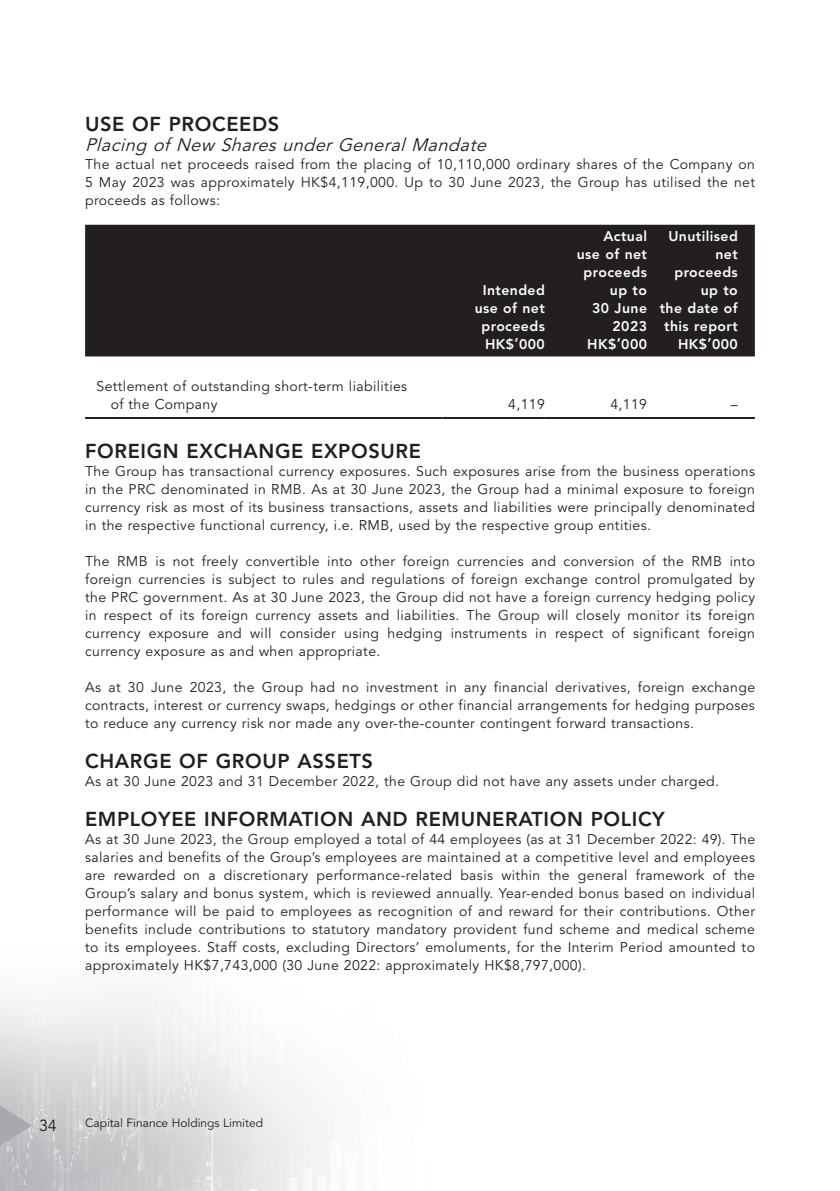
<style>
.page{position:relative;width:840px;height:1191px;background:#fff}
.page>*{position:absolute;margin:0;border:0;box-sizing:border-box;transform-origin:0 0}
.Heading_1{font:800 20px "Avenir LT Std";letter-spacing:.03em;color:#231f20}
.Heading_2{font:italic 18px "Avenir LT Std";color:#231f20}
.t1{font:16px "Avenir LT Std";color:#231f20}
.Body_Text{font:14px/18px "Avenir LT Std";letter-spacing:.03em;color:#231f20;text-align:justify}
.Body_Text-2{font:800 14px/18px "Avenir LT Std";letter-spacing:.03em;color:#fff;text-align:center}
.t2{font:12px "Avenir LT Std";color:#231f20}
</style>
<div class="page">
<img style="left:0;top:224px;width:755px;height:967px">
<svg style="left:0;top:1094px;width:32px;height:62px;background:#babbbe"></svg>
<div style="left:85px;top:225px;width:669px;height:131px;background:#231f20"></div>
<hr style="left:85px;top:417px;width:357px;height:2px;background:#231f20">
<hr style="left:442px;top:417px;width:102px;height:2px;background:#231f20">
<hr style="left:544px;top:417px;width:102px;height:2px;background:#231f20">
<hr style="left:646px;top:417px;width:108px;height:2px;background:#231f20">
<p class="Heading_1" style="left:85px;top:112px;width:195px">USE OF PROCEEDS</p>
<p class="Heading_2" style="left:85px;top:134px;width:408px">Placing of New SharesunderGeneralMandate</p>
<p class="Body_Text" style="left:85px;top:156px;width:671px">The actual net proceeds raised from the placing of 10,110,000 ordinary shares of the Company on 5 May 2023 was approximately HK$4,119,000. Up to 30 June 2023, the Group has utilised the net proceeds as follows:</p>
<p class="Body_Text-2" style="left:482px;top:281px;width:64px">Intended</p>
<p class="Body_Text-2" style="left:474px;top:299px;width:72px">use of net proceeds</p>
<p class="Body_Text-2" style="left:603px;top:227px;width:45px">Actual</p>
<p class="Body_Text-2" style="left:576px;top:245px;width:72px">use of net</p>
<p class="Body_Text-2" style="left:583px;top:263px;width:65px">proceeds</p>
<p class="Body_Text-2" style="left:609px;top:281px;width:39px">up to</p>
<p class="Body_Text-2" style="left:592px;top:299px;width:56px">30 June</p>
<p class="Body_Text-2" style="left:612px;top:317px;width:36px">2023</p>
<p class="Body_Text-2" style="left:668px;top:227px;width:71px">Unutilised</p>
<p class="Body_Text-2" style="left:715px;top:245px;width:24px">net</p>
<p class="Body_Text-2" style="left:674px;top:263px;width:65px">proceeds</p>
<p class="Body_Text-2" style="left:700px;top:281px;width:39px">up to</p>
<p class="Body_Text-2" style="left:659px;top:299px;width:80px">the date of</p>
<p class="Body_Text-2" style="left:663px;top:317px;width:75px">this report</p>
<p class="Body_Text" style="left:111px;top:377px;width:298px;text-indent:-14px">Settlement of outstanding short-term liabilities of the Company</p>
<p class="Body_Text-2" style="left:485px;top:335px;width:61px">HK$’000</p>
<p class="Body_Text-2" style="left:587px;top:335px;width:61px">HK$’000</p>
<p class="Body_Text-2" style="left:677px;top:335px;width:61px">HK$’000</p>
<p class="Body_Text" style="left:508px;top:395px;width:38px">4,119</p>
<p class="Body_Text" style="left:610px;top:395px;width:38px">4,119</p>
<p class="Body_Text" style="left:730px;top:395px;width:8px">–</p>
<p class="Heading_1" style="left:85px;top:439px;width:337px">FOREIGN EXCHANGE EXPOSURE</p>
<p class="Body_Text" style="left:85px;top:463px;width:671px">The Group has transactional currency exposures. Such exposures arise from the business operations in the PRC denominated in RMB. As at 30 June 2023, the Group had a minimal exposure to foreign currency risk as most of its business transactions, assets and liabilities were principally denominated in the respective functional currency, i.e. RMB, used by the respective group entities.</p>
<p class="Body_Text" style="left:85px;top:553px;width:671px">The RMB is not freely convertible into other foreign currencies and conversion of the RMB into foreign currencies is subject to rules and regulations of foreign exchange control promulgated by the PRC government. As at 30 June 2023, the Group did not have a foreign currency hedging policy in respect of its foreign currency assets and liabilities. The Group will closely monitor its foreign currency exposure and will consider using hedging instruments in respect of significant foreign currency exposure as and when appropriate.</p>
<p class="Body_Text" style="left:85px;top:679px;width:671px">As at 30 June 2023, the Group had no investment in any financial derivatives, foreign exchange contracts, interest or currency swaps, hedgings or other financial arrangements for hedging purposes to reduce any currency risk nor made any over-the-counter contingent forward transactions.</p>
<p class="Heading_1" style="left:85px;top:749px;width:289px">CHARGE OF GROUP ASSETS</p>
<p class="Body_Text" style="left:85px;top:773px;width:635px">As at 30 June 2023 and 31 December 2022, the Group did not have any assets under charged.</p>
<p class="Heading_1" style="left:85px;top:807px;width:581px">EMPLOYEE INFORMATION AND REMUNERATION POLICY</p>
<p class="Body_Text" style="left:85px;top:831px;width:671px">As at 30 June 2023, the Group employed a total of 44 employees (as at 31 December 2022: 49). The salaries and benefits of the Group’s employees are maintained at a competitive level and employees are rewarded on a discretionary performance-related basis within the general framework of the Group’s salary and bonus system, which is reviewed annually. Year-ended bonus based on individual performance will be paid to employees as recognition of and reward for their contributions. Other benefits include contributions to statutory mandatory provident fund scheme and medical scheme to its employees. Staff costs, excluding Directors’ emoluments, for the Interim Period amounted to approximately HK$7,743,000 (30 June 2022: approximately HK$8,797,000).</p>
<p class="t1" style="left:39px;top:1115px;width:19px">34</p>
<p class="t2" style="left:85px;top:1116px;width:179px">Capital Finance Holdings Limited</p>
</div>
